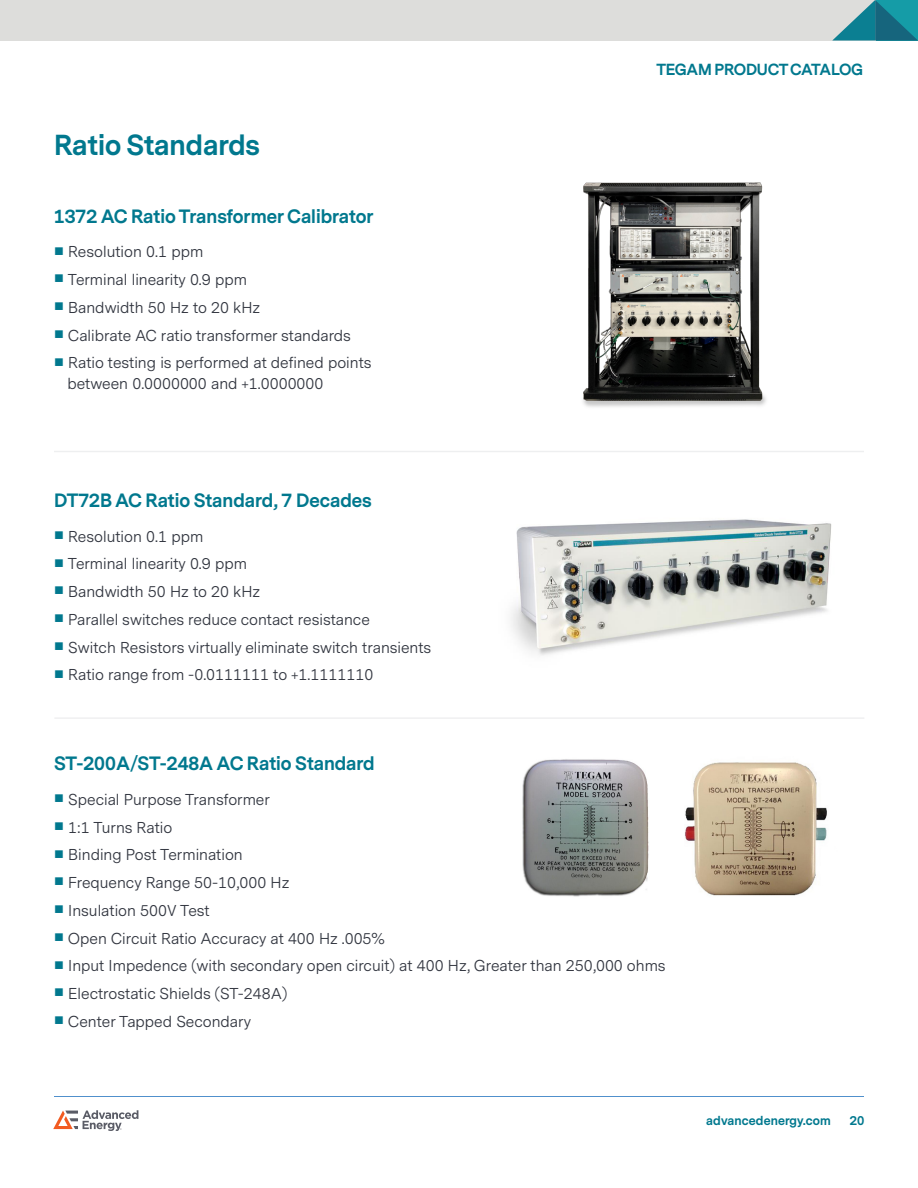
<style>
.page{position:relative;width:918px;height:1188px;background:#fff}
.page>*{position:absolute;margin:0;border:0;box-sizing:border-box;transform-origin:0 0}
.AE___Page_Heading{font:700 27px "Messina Sans";color:#01788e}
.AE__Colored_Subhead{font:700 18px "Messina Sans";color:#01788e}
.AE___Bullets{font:15.75px/21px "Messina Sans";color:#323640}
.t1{font:700 15px "Messina Sans";letter-spacing:-.015em;color:#01788e}
.t2{font:700 12px "Messina Sans";letter-spacing:.01em;color:#01788e}
.s1{color:#01788e}
</style>
<div class="page">
<hr style="left:54px;top:1096px;width:810px;height:1px;background:#5090cc">
<svg style="left:53px;top:1110px;width:85px;height:21px"></svg>
<hr style="left:54px;top:451px;width:810px;height:1px;background:#5a5c66">
<hr style="left:54px;top:717px;width:810px;height:2px;background:#5a5c66">
<img style="left:583px;top:182px;width:183px;height:225px">
<img style="left:511px;top:519px;width:321px;height:137px">
<img style="left:522px;top:759px;width:127px;height:138px">
<img style="left:685px;top:762px;width:142px;height:134px">
<div style="left:0;top:0;width:875px;height:40px;background:#dddddb"></div>
<svg style="left:833px;top:0;width:85px;height:40px"></svg>
<p class="AE___Page_Heading" style="left:54px;top:126px;width:207px">Ratio Standards</p>
<p class="AE__Colored_Subhead" style="left:54px;top:204px;width:321px">1372 AC Ratio Transformer Calibrator</p>
<p class="AE___Bullets" style="left:54px;top:242px;width:151px"><span class="s1">■</span> Resolution 0.1 ppm</p>
<p class="AE___Bullets" style="left:54px;top:270px;width:194px"><span class="s1">■</span> Terminal linearity 0.9 ppm</p>
<p class="AE___Bullets" style="left:54px;top:298px;width:208px"><span class="s1">■</span> Bandwidth 50 Hz to 20 kHz</p>
<p class="AE___Bullets" style="left:54px;top:325px;width:299px"><span class="s1">■</span> Calibrate AC ratio transformer standards</p>
<p class="AE___Bullets" style="left:68px;top:353px;width:306px;text-indent:-14px"><span class="s1">■</span> Ratio testing is performed at defined points between 0.0000000 and +1.0000000</p>
<p class="AE__Colored_Subhead" style="left:54px;top:488px;width:319px">DT72B AC Ratio Standard, 7 Decades</p>
<p class="AE___Bullets" style="left:54px;top:526px;width:151px"><span class="s1">■</span> Resolution 0.1 ppm</p>
<p class="AE___Bullets" style="left:54px;top:554px;width:194px"><span class="s1">■</span> Terminal linearity 0.9 ppm</p>
<p class="AE___Bullets" style="left:54px;top:582px;width:208px"><span class="s1">■</span> Bandwidth 50 Hz to 20 kHz</p>
<p class="AE___Bullets" style="left:54px;top:610px;width:317px"><span class="s1">■</span> Parallel switches reduce contact resistance</p>
<p class="AE___Bullets" style="left:54px;top:637px;width:379px"><span class="s1">■</span> Switch Resistors virtually eliminate switch transients</p>
<p class="AE___Bullets" style="left:54px;top:665px;width:321px"><span class="s1">■</span> Ratio range from -0.0111111 to +1.1111110</p>
<p class="t1" style="left:656px;top:59px;width:208px">TEGAM PRODUCT CATALOG</p>
<p class="AE__Colored_Subhead" style="left:54px;top:751px;width:322px">ST-200A/ST-248A AC Ratio Standard</p>
<p class="AE___Bullets" style="left:54px;top:790px;width:217px"><span class="s1">■</span> Special Purpose Transformer</p>
<p class="AE___Bullets" style="left:54px;top:817px;width:120px"><span class="s1">■</span> 1:1 Turns Ratio</p>
<p class="AE___Bullets" style="left:54px;top:845px;width:190px"><span class="s1">■</span> Binding Post Termination</p>
<p class="AE___Bullets" style="left:54px;top:873px;width:237px"><span class="s1">■</span> Frequency Range 50-10,000 Hz</p>
<p class="AE___Bullets" style="left:54px;top:901px;width:157px"><span class="s1">■</span> Insulation 500V Test</p>
<p class="AE___Bullets" style="left:54px;top:928px;width:332px"><span class="s1">■</span> Open Circuit Ratio Accuracy at 400 Hz .005%</p>
<p class="AE___Bullets" style="left:54px;top:956px;width:613px"><span class="s1">■</span> Input Impedence (with secondary open circuit) at 400 Hz, Greater than 250,000 ohms</p>
<p class="AE___Bullets" style="left:54px;top:984px;width:235px"><span class="s1">■</span> Electrostatic Shields (ST-248A)</p>
<p class="AE___Bullets" style="left:54px;top:1012px;width:199px"><span class="s1">■</span> Center Tapped Secondary</p>
<p class="t2" style="left:706px;top:1113px;width:126px">advancedenergy.com</p>
<p class="t2" style="left:850px;top:1113px;width:16px">20</p>
</div>
